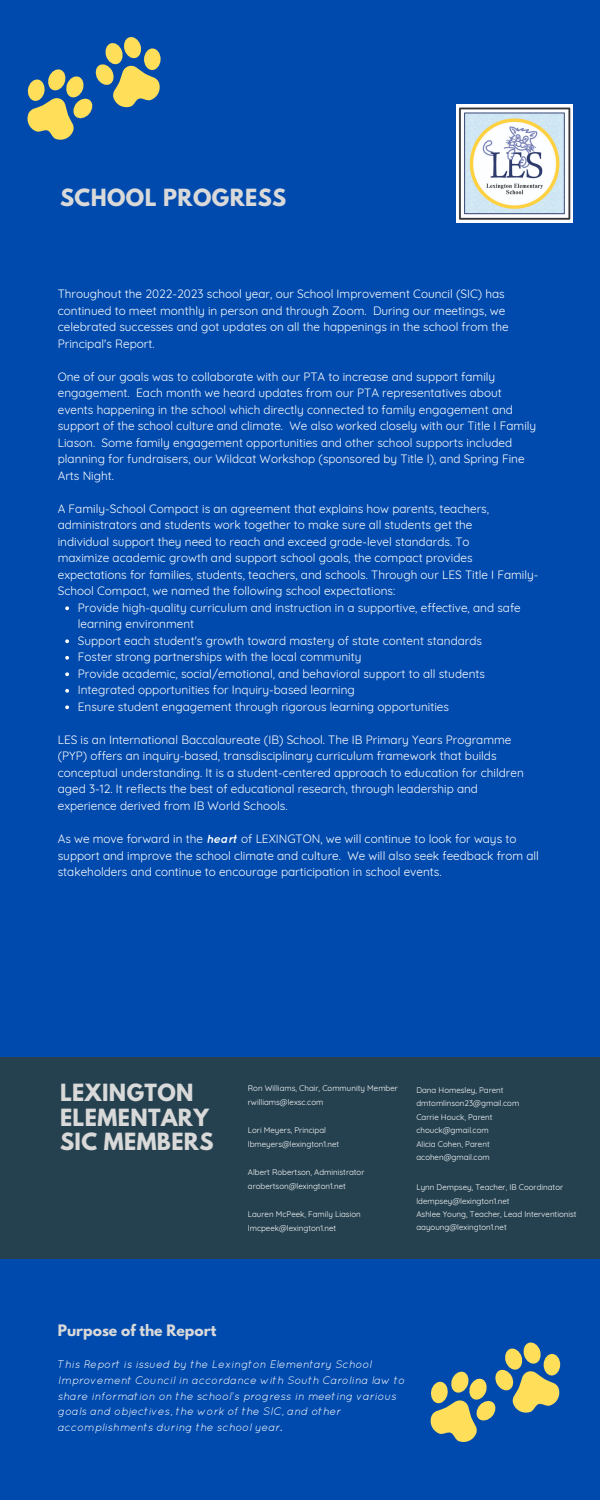
<style>
.page{position:relative;width:600px;height:1500px;background:#004aad}
.page>*{position:absolute;margin:0;border:0;box-sizing:border-box;transform-origin:0 0}
.t1{font:700 21px/24.8px "League Spartan";letter-spacing:.02em;color:#d9d9d9}
.t2{font:700 14px "League Spartan";color:#d9d9d9}
.t3{font:11.8px/16.5px "Quicksand";color:#fff}
.t4{font:italic 11px/15.8px "Quicksand";color:#fff}
.t5{font:8px "Quicksand";color:#fff}
.s1{font-weight:700;font-style:italic}
</style>
<div class="page">
<div style="left:0;top:1057px;width:600px;height:201px;background:#25414f"></div>
<svg style="left:430px;top:1342px;width:131px;height:100px"></svg>
<img style="left:456px;top:104px;width:117px;height:119px">
<svg style="left:27px;top:37px;width:133px;height:103px"></svg>
<div style="left:144px;top:48px;width:17px;height:22px;background:#ffde59;border-radius:50%"></div>
<svg style="left:65px;top:606px;width:4px;height:4px"></svg>
<svg style="left:65px;top:639px;width:4px;height:4px"></svg>
<svg style="left:65px;top:656px;width:4px;height:4px"></svg>
<svg style="left:65px;top:672px;width:4px;height:4px"></svg>
<svg style="left:65px;top:689px;width:4px;height:4px"></svg>
<svg style="left:65px;top:705px;width:4px;height:4px"></svg>
<p class="t1" style="left:60px;top:188px;width:228px">SCHOOL PROGRESS</p>
<p class="t3" style="left:58px;top:285px;width:452px">Throughout the 2022-2023 school year, our School Improvement Council (SIC) has continued to meet monthly in person and through Zoom. During our meetings, we celebrated successes and got updates on all the happenings in the school from the Principal's Report.</p>
<p class="t3" style="left:58px;top:368px;width:480px">One of our goals was to collaborate with our PTA to increase and support family engagement. Each month we heard updates from our PTA representatives about events happening in the school which directly connected to family engagement and support of the school culture and climate. We also worked closely with our Title I Family Liason. Some family engagement opportunities and other school supports included planning for fundraisers, our Wildcat Workshop (sponsored by Title I), and Spring Fine Arts Night.</p>
<p class="t3" style="left:58px;top:500px;width:433px">A Family-School Compact is an agreement that explains how parents, teachers,</p>
<p class="t3" style="left:58px;top:516px;width:416px">administrators and students work together to make sure all students get the</p>
<p class="t3" style="left:58px;top:533px;width:413px">individual support they need to reach and exceed grade-level standards. To</p>
<p class="t3" style="left:58px;top:549px;width:416px">maximize academic growth and support school goals, the compact provides</p>
<p class="t3" style="left:58px;top:566px;width:482px">expectations for families, students, teachers, and schools. Through our LES Title I Family-<br>School Compact, we named the following school expectations:</p>
<p class="t3" style="left:78px;top:599px;width:444px">Provide high-quality curriculum and instruction in a supportive, effective, and safe learning environment</p>
<p class="t3" style="left:78px;top:632px;width:406px">Support each student's growth toward mastery of state content standards</p>
<p class="t3" style="left:78px;top:648px;width:285px">Foster strong partnerships with the local community</p>
<p class="t3" style="left:78px;top:665px;width:409px">Provide academic, social/emotional, and behavioral support to all students</p>
<p class="t3" style="left:78px;top:681px;width:279px">Integrated opportunities for Inquiry-based learning</p>
<p class="t3" style="left:78px;top:698px;width:373px">Ensure student engagement through rigorous learning opportunities</p>
<p class="t3" style="left:58px;top:731px;width:468px">LES is an International Baccalaureate (IB) School. The IB Primary Years Programme (PYP) offers an inquiry-based, transdisciplinary curriculum framework that builds conceptual understanding. It is a student-centered approach to education for children aged 3-12. It reflects the best of educational research, through leadership and experience derived from IB World Schools.</p>
<p class="t3" style="left:58px;top:830px;width:483px;line-height:16.9px">As we move forward in the <span class="s1">heart</span> of LEXINGTON, we will continue to look for ways to support and improve the school climate and culture. We will also seek feedback from all stakeholders and continue to encourage participation in school events.</p>
<p class="t1" style="left:60px;top:1083px;width:155px">LEXINGTON<br>ELEMENTARY<br>SIC MEMBERS</p>
<p class="t5" style="left:248px;top:1083px;width:152px">Ron Williams, Chair, Community Member</p>
<p class="t5" style="left:248px;top:1097px;width:77px">rwilliams@lexsc.com</p>
<p class="t5" style="left:248px;top:1125px;width:80px">Lori Meyers, Principal</p>
<p class="t5" style="left:248px;top:1139px;width:93px">lbmeyers@lexington1.net</p>
<p class="t5" style="left:248px;top:1167px;width:118px">Albert Robertson, Administrator</p>
<p class="t5" style="left:248px;top:1181px;width:100px">arobertson@lexington1.net</p>
<p class="t5" style="left:248px;top:1209px;width:114px">Lauren McPeek, Family Liasion</p>
<p class="t5" style="left:248px;top:1223px;width:90px">lmcpeek@lexington1.net</p>
<p class="t5" style="left:416px;top:1085px;width:89px">Dana Homesley, Parent</p>
<p class="t5" style="left:416px;top:1098px;width:104px">dmtomlinson23@gmail.com</p>
<p class="t5" style="left:416px;top:1112px;width:78px">Carrie Houck, Parent</p>
<p class="t5" style="left:416px;top:1125px;width:74px">chouck@gmail.com</p>
<p class="t5" style="left:416px;top:1139px;width:75px">Alicia Cohen, Parent</p>
<p class="t5" style="left:416px;top:1152px;width:75px">acohen@gmail.com</p>
<p class="t5" style="left:416px;top:1182px;width:148px">Lynn Dempsey, Teacher, IB Coordinator</p>
<p class="t5" style="left:416px;top:1196px;width:95px">ldempsey@lexington1.net</p>
<p class="t5" style="left:416px;top:1209px;width:162px">Ashlee Young, Teacher, Lead Interventionist</p>
<p class="t5" style="left:416px;top:1222px;width:92px">aayoung@lexington1.net</p>
<p class="t2" style="left:58px;top:1323px;width:160px">Purpose of the Report</p>
<p class="t4" style="left:58px;top:1356px;width:349px">This Report is issued by the Lexington Elementary School Improvement Council in accordance with South Carolina law to share information on the school's progress in meeting various goals and objectives, the work of the SIC, and other accomplishments during the school year.</p>
</div>
